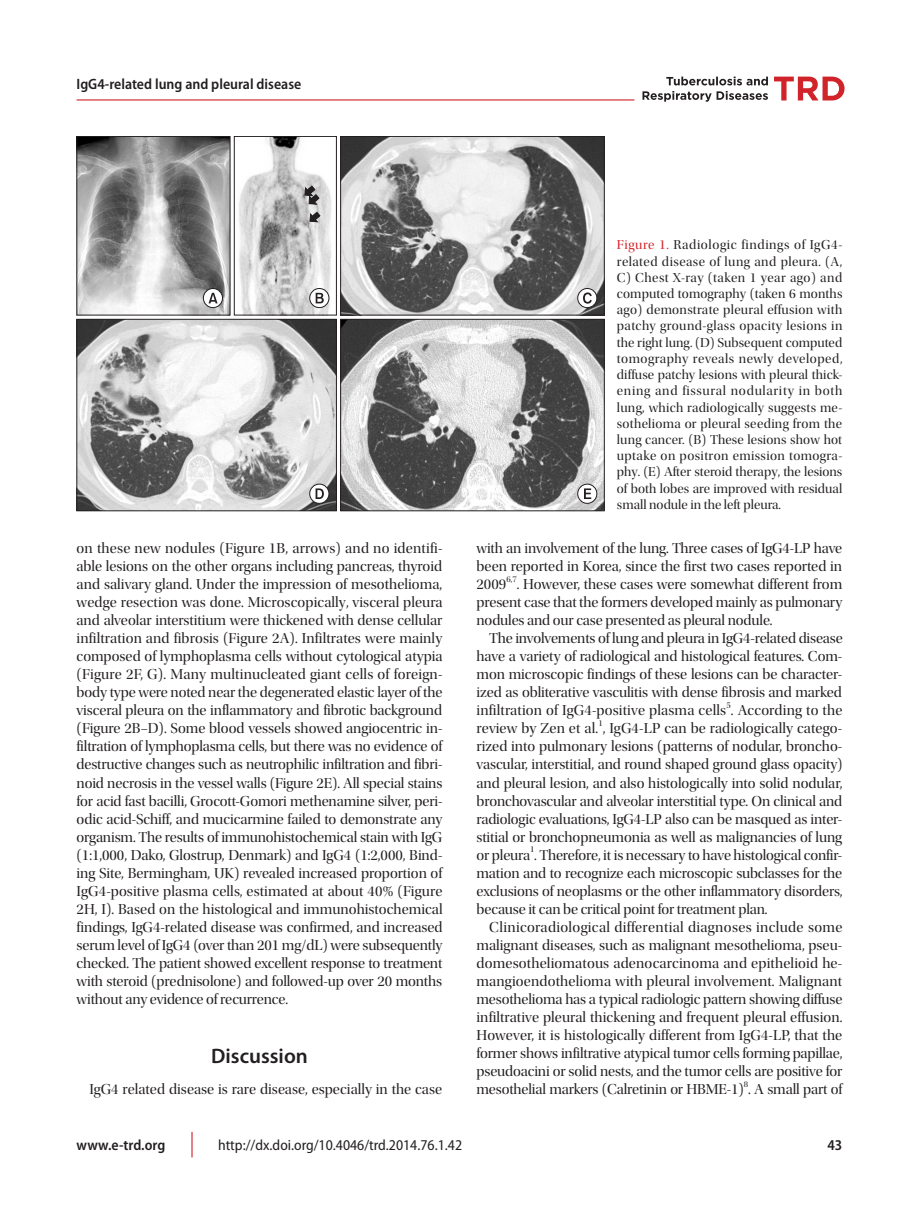
<style>
.page{position:relative;width:919px;height:1217px;background:#fff}
.page>*{position:absolute;margin:0;border:0;box-sizing:border-box;transform-origin:0 0}
.t1{font:600 21px "Myriad Pro";color:#231f20}
.t2{font:15px/18px "Utopia Std Disp";letter-spacing:-.01em;color:#231f20;text-align:justify}
.t3{font:600 semi-condensed 15px "Myriad Pro";color:#231f20}
.t4{font:semi-condensed 15px "Myriad Pro";color:#231f20}
.t5{font:13.5px/16.2px "Utopia Std Disp";color:#231f20;text-align:justify}
.t6{font:8.7px "Utopia Std Disp";color:#231f20}
.s1{color:#d1232a}
</style>
<div class="page">
<svg style="left:774px;top:77px;width:70px;height:23px"></svg>
<svg style="left:642px;top:91px;width:125px;height:11px"></svg>
<svg style="left:666px;top:77px;width:101px;height:8px"></svg>
<hr style="left:77px;top:99px;width:557px;height:1px;background:#d1232a">
<svg style="left:191px;top:1131px;width:1px;height:26px"></svg>
<svg style="left:77px;top:136px;width:527px;height:375px"></svg>
<svg style="left:203px;top:288px;width:19px;height:19px"></svg>
<div style="left:203px;top:288px;width:20px;height:20px;border:1px solid #231f20;border-radius:50%"></div>
<svg style="left:208px;top:293px;width:9px;height:10px"></svg>
<svg style="left:310px;top:288px;width:19px;height:19px"></svg>
<div style="left:309px;top:288px;width:20px;height:20px;border:1px solid #231f20;border-radius:50%"></div>
<svg style="left:315px;top:293px;width:9px;height:10px"></svg>
<svg style="left:577px;top:288px;width:19px;height:19px"></svg>
<div style="left:577px;top:288px;width:20px;height:20px;border:1px solid #231f20;border-radius:50%"></div>
<svg style="left:583px;top:292px;width:8px;height:11px"></svg>
<svg style="left:310px;top:484px;width:19px;height:19px"></svg>
<div style="left:309px;top:483px;width:20px;height:20px;border:1px solid #231f20;border-radius:50%"></div>
<svg style="left:315px;top:488px;width:9px;height:11px"></svg>
<svg style="left:577px;top:484px;width:19px;height:19px"></svg>
<div style="left:577px;top:483px;width:20px;height:20px;border:1px solid #231f20;border-radius:50%"></div>
<svg style="left:584px;top:488px;width:7px;height:11px"></svg>
<svg style="left:300px;top:180px;width:26px;height:46px"></svg>
<p class="t3" style="left:77px;top:75px;width:226px">IgG4-related lung and pleural disease</p>
<p class="t2" style="left:77px;top:539px;width:367px">on these new nodules (Figure 1B, arrows) and no identifi&shy;able lesions on the other organs including pancreas, thyroid and salivary gland. Under the impression of mesothelioma, wedge resection was done. Microscopically, visceral pleura and alveolar interstitium were thickened with dense cellular infiltration and fibrosis (Figure 2A). Infiltrates were mainly composed of lymphoplasma cells without cytological atypia (Figure 2F, G). Many multinucleated giant cells of foreign&shy;body type were noted near the degenerated elastic layer of the visceral pleura on the inflammatory and fibrotic background (Figure 2B−D). Some blood vessels showed angiocentric in&shy;filtration of lymphoplasma cells, but there was no evidence of destructive changes such as neutrophilic infiltration and fibri&shy;noid necrosis in the vessel walls (Figure 2E). All special stains for acid fast bacilli, Grocott-Gomori methenamine silver, peri&shy;odic acid-Schiff, and mucicarmine failed to demonstrate any organism. The results of immunohistochemical stain with IgG (1:1,000, Dako, Glostrup, Denmark) and IgG4 (1:2,000, Bind&shy;ing Site, Bermingham, UK) revealed increased proportion of IgG4-positive plasma cells, estimated at about 40% (Figure 2H, I). Based on the histological and immunohistochemical findings, IgG4-related disease was confirmed, and increased serum level of IgG4 (over than 201 mg/dL) were subsequently checked. The patient showed excellent response to treatment with steroid (prednisolone) and followed-up over 20 months without any evidence of recurrence.</p>
<h1 class="t1" style="left:211px;top:1042px;width:98px">Discussion</h1>
<p class="t2" style="left:89px;top:1079px;width:354px">IgG4 related disease is rare disease, especially in the case</p>
<p class="t5" style="left:617px;top:237px;width:227px"><span class="s1">Figure 1.</span> Radiologic findings of IgG4- related disease of lung and pleura. (A, C) Chest X-ray (taken 1 year ago) and computed tomography (taken 6 months ago) demonstrate pleural effusion with patchy ground-glass opacity lesions in the right lung. (D) Subsequent computed tomography reveals newly developed, diffuse patchy lesions with pleural thick&shy;ening and fissural nodularity in both lung, which radiologically suggests me&shy;sothelioma or pleural seeding from the lung cancer. (B) These lesions show hot uptake on positron emission tomogra&shy;phy. (E) After steroid therapy, the lesions of both lobes are improved with residual small nodule in the left pleura.</p>
<p class="t2" style="left:476px;top:539px;width:367px">with an involvement of the lung. Three cases of IgG4-LP have been reported in Korea, since the first two cases reported in 2009</p>
<p class="t6" style="left:506px;top:574px;width:12px">6,7</p>
<p class="t2" style="left:476px;top:575px;width:367px;text-indent:40px">. However, these cases were somewhat different from present case that the formers developed mainly as pulmonary nodules and our case presented as pleural nodule.</p>
<p class="t2" style="left:476px;top:629px;width:367px;text-indent:13px">The involvements of lung and pleura in IgG4-related disease have a variety of radiological and histological features. Com&shy;mon microscopic findings of these lesions can be character&shy;ized as obliterative vasculitis with dense fibrosis and marked infiltration of IgG4-positive plasma cells . According to the</p>
<p class="t6" style="left:726px;top:700px;width:6px">5</p>
<p class="t2" style="left:476px;top:719px;width:367px">review by Zen et al. , IgG4-LP can be radiologically catego-</p>
<p class="t6" style="left:598px;top:718px;width:6px">1</p>
<p class="t2" style="left:476px;top:737px;width:367px">rized into pulmonary lesions (patterns of nodular, broncho&shy;vascular, interstitial, and round shaped ground glass opacity) and pleural lesion, and also histologically into solid nodular, bronchovascular and alveolar interstitial type. On clinical and radiologic evaluations, IgG4-LP also can be masqued as inter&shy;stitial or bronchopneumonia as well as malignancies of lung or pleura . Therefore, it is necessary to have histological confir-</p>
<p class="t6" style="left:530px;top:844px;width:6px">1</p>
<p class="t2" style="left:476px;top:863px;width:367px">mation and to recognize each microscopic subclasses for the exclusions of neoplasms or the other inflammatory disorders, because it can be critical point for treatment plan.</p>
<p class="t2" style="left:476px;top:917px;width:367px;text-indent:13px">Clinicoradiological differential diagnoses include some malignant diseases, such as malignant mesothelioma, pseu&shy;domesotheliomatous adenocarcinoma and epithelioid he&shy;mangioendothelioma with pleural involvement. Malignant mesothelioma has a typical radiologic pattern showing diffuse infiltrative pleural thickening and frequent pleural effusion.<br>However, it is histologically different from IgG4-LP, that the former shows infiltrative atypical tumor cells forming papillae, pseudoacini or solid nests, and the tumor cells are positive for mesothelial markers (Calretinin or HBME-1) . A small part of</p>
<p class="t6" style="left:743px;top:1078px;width:6px">8</p>
<p class="t3" style="left:77px;top:1134px;width:90px">www.e-trd.org</p>
<p class="t4" style="left:218px;top:1135px;width:245px">http://dx.doi.org/10.4046/trd.2014.76.1.42</p>
<p class="t3" style="left:827px;top:1134px;width:16px">43</p>
</div>
